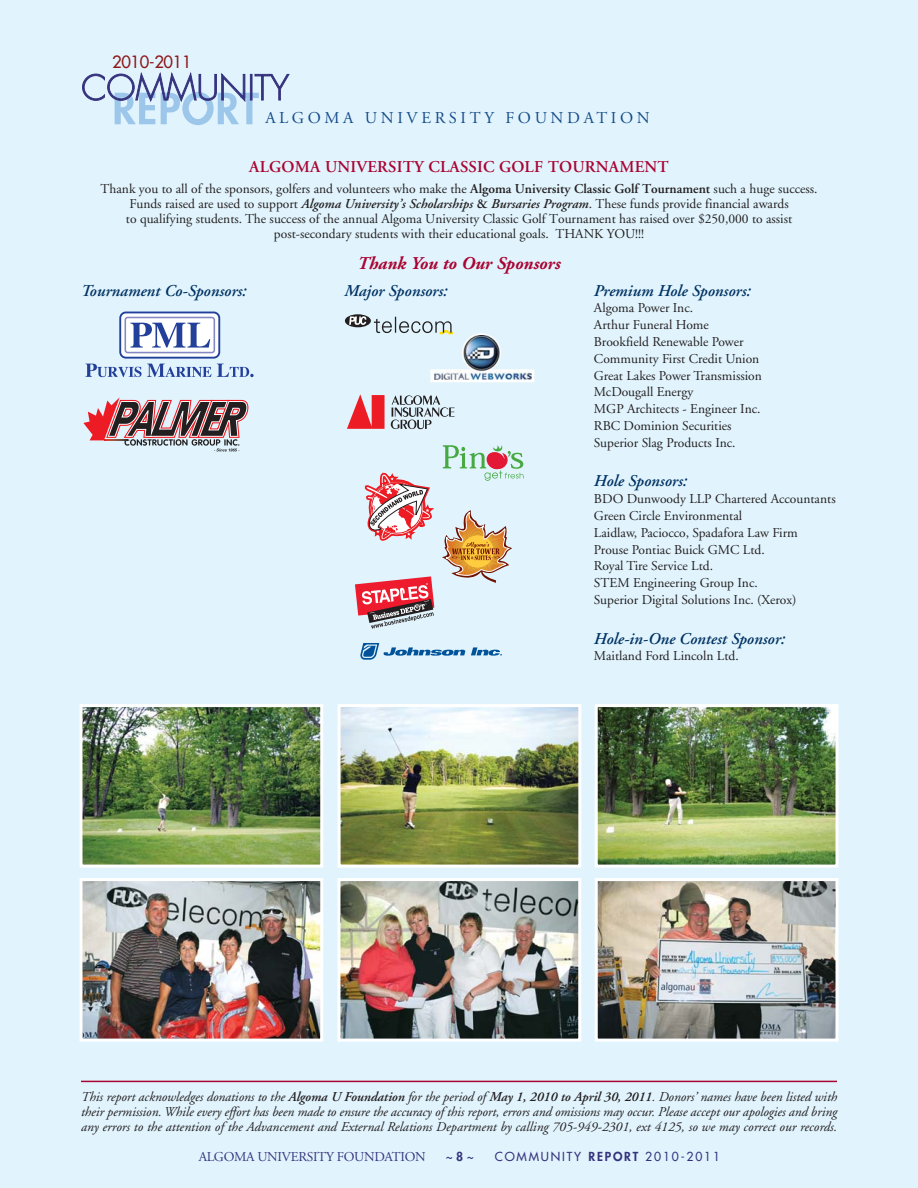
<style>
.page{position:relative;width:918px;height:1188px;background:#e1f4fd}
.page>*{position:absolute;margin:0;border:0;box-sizing:border-box;transform-origin:0 0}
.t1{font:italic 700 18px "Adobe Garamond";color:#a90432}
.t2{font:italic 600 16.5px "Adobe Garamond";color:#003263}
.t3{font:600 16.5px "Adobe Garamond";letter-spacing:.01em;color:#a90432}
.t4{font:16.5px "Adobe Garamond";letter-spacing:.22em;color:#154b88}
.t5{font:16.5px "Futura";letter-spacing:-.015em;color:#8f181b}
.t6{font:13.5px/16.8px "Adobe Garamond";color:#231f20}
.t7{font:italic 13.5px/15px "Adobe Garamond";color:#231f20;text-align:justify}
.t8{font:13.5px "Adobe Garamond";letter-spacing:-.02em;color:#36337e}
.t9{font:12.15px "Futura";letter-spacing:.15em;color:#36337e}
.s1{font-weight:600}
.s2{font-weight:600;font-style:italic}
.s3{font-weight:800}
</style>
<div class="page">
<svg style="left:82px;top:72px;width:208px;height:53px"></svg>
<hr style="left:81px;top:1081px;width:756px;height:1px;background:#a90432">
<img style="left:84px;top:708px;width:235px;height:156px">
<div style="left:80px;top:704px;width:243px;height:164px;border:3px solid #fff"></div>
<img style="left:599px;top:708px;width:236px;height:156px">
<div style="left:595px;top:704px;width:244px;height:164px;border:3px solid #fff"></div>
<img style="left:84px;top:882px;width:235px;height:156px">
<div style="left:80px;top:878px;width:243px;height:164px;border:3px solid #fff"></div>
<img style="left:342px;top:882px;width:235px;height:156px">
<div style="left:338px;top:878px;width:243px;height:164px;border:3px solid #fff"></div>
<img style="left:599px;top:882px;width:236px;height:156px">
<div style="left:595px;top:878px;width:244px;height:164px;border:3px solid #fff"></div>
<svg style="left:347px;top:394px;width:38px;height:35px"></svg>
<svg style="left:391px;top:395px;width:64px;height:34px"></svg>
<svg style="left:345px;top:314px;width:26px;height:13px"></svg>
<svg style="left:349px;top:316px;width:17px;height:9px"></svg>
<svg style="left:360px;top:643px;width:142px;height:17px"></svg>
<svg style="left:374px;top:317px;width:160px;height:65px"></svg>
<img style="left:462px;top:335px;width:39px;height:35px">
<svg style="left:355px;top:445px;width:169px;height:184px"></svg>
<svg style="left:83px;top:397px;width:166px;height:55px"></svg>
<svg style="left:119px;top:312px;width:101px;height:47px;background:#c3cbe3"></svg>
<div style="left:125px;top:317px;width:90px;height:36px;border:2px solid #8588c2;border-radius:3px"></div>
<svg style="left:130px;top:323px;width:80px;height:25px;background:#a7b2d6"></svg>
<svg style="left:86px;top:364px;width:168px;height:13px"></svg>
<img style="left:342px;top:708px;width:235px;height:156px">
<div style="left:338px;top:704px;width:243px;height:164px;border:3px solid #fff"></div>
<p class="t5" style="left:112px;top:54px;width:81px">2010-2011</p>
<p class="t4" style="left:265px;top:111px;width:386px">ALGOMA UNIVERSITY FOUNDATION</p>
<p class="t3" style="left:249px;top:160px;width:421px">ALGOMA UNIVERSITY CLASSIC GOLF TOURNAMENT</p>
<p class="t6" style="left:101px;top:182px;width:718px;line-height:15px;text-align:center">Thank you to all of the sponsors, golfers and volunteers who make the <span class="s1">Algoma University Classic Golf Tournament</span> such a huge success.<br>Funds raised are used to support <span class="s2">Algoma University’s Scholarships</span> <span class="s1">&amp;</span> <span class="s2">Bursaries Program</span>. These funds provide financial awards<br>to qualifying students. The success of the annual Algoma University Classic Golf Tournament has raised over $250,000 to assist post-secondary students with their educational goals. THANK YOU!!!</p>
<p class="t2" style="left:81px;top:284px;width:167px">Tournament Co-Sponsors:</p>
<h1 class="t1" style="left:357px;top:257px;width:205px">Thank You to Our Sponsors</h1>
<p class="t2" style="left:344px;top:284px;width:105px">Major Sponsors:</p>
<p class="t2" style="left:594px;top:284px;width:158px">Premium Hole Sponsors:</p>
<p class="t6" style="left:594px;top:301px;width:169px">Algoma Power Inc.<br>Arthur Funeral Home<br>Brookfield Renewable Power<br>Community First Credit Union<br>Great Lakes Power Transmission<br>McDougall Energy<br>MGP Architects - Engineer Inc.<br>RBC Dominion Securities<br>Superior Slag Products Inc.</p>
<p class="t2" style="left:594px;top:474px;width:95px">Hole Sponsors:</p>
<p class="t6" style="left:594px;top:492px;width:243px">BDO Dunwoody LLP Chartered Accountants<br>Green Circle Environmental<br>Laidlaw, Paciocco, Spadafora Law Firm<br>Prouse Pontiac Buick GMC Ltd.<br>Royal Tire Service Ltd.<br>STEM Engineering Group Inc.<br>Superior Digital Solutions Inc. (Xerox)</p>
<p class="t2" style="left:594px;top:632px;width:193px">Hole-in-One Contest Sponsor:</p>
<p class="t6" style="left:594px;top:649px;width:146px">Maitland Ford Lincoln Ltd.</p>
<p class="t7" style="left:81px;top:1090px;width:758px">This report acknowledges donations to the <span class="s1">Algoma U Foundation</span> for the period of <span class="s1">May 1, 2010 to April 30, 2011</span>. Donors’ names have been listed with their permission. While every effort has been made to ensure the accuracy of this report, errors and omissions may occur. Please accept our apologies and bring any errors to the attention of the Advancement and External Relations Department by calling 705-949-2301, ext 4125, so we may correct our records.</p>
<p class="t8" style="left:199px;top:1151px;width:229px">ALGOMA UNIVERSITY FOUNDATION</p>
<p class="t9" style="left:446px;top:1151px;width:30px">~ <span class="s3">8</span> ~</p>
<p class="t9" style="left:495px;top:1151px;width:227px">COMMUNITY <span class="s3">REPORT</span> 2010-2011</p>
</div>
